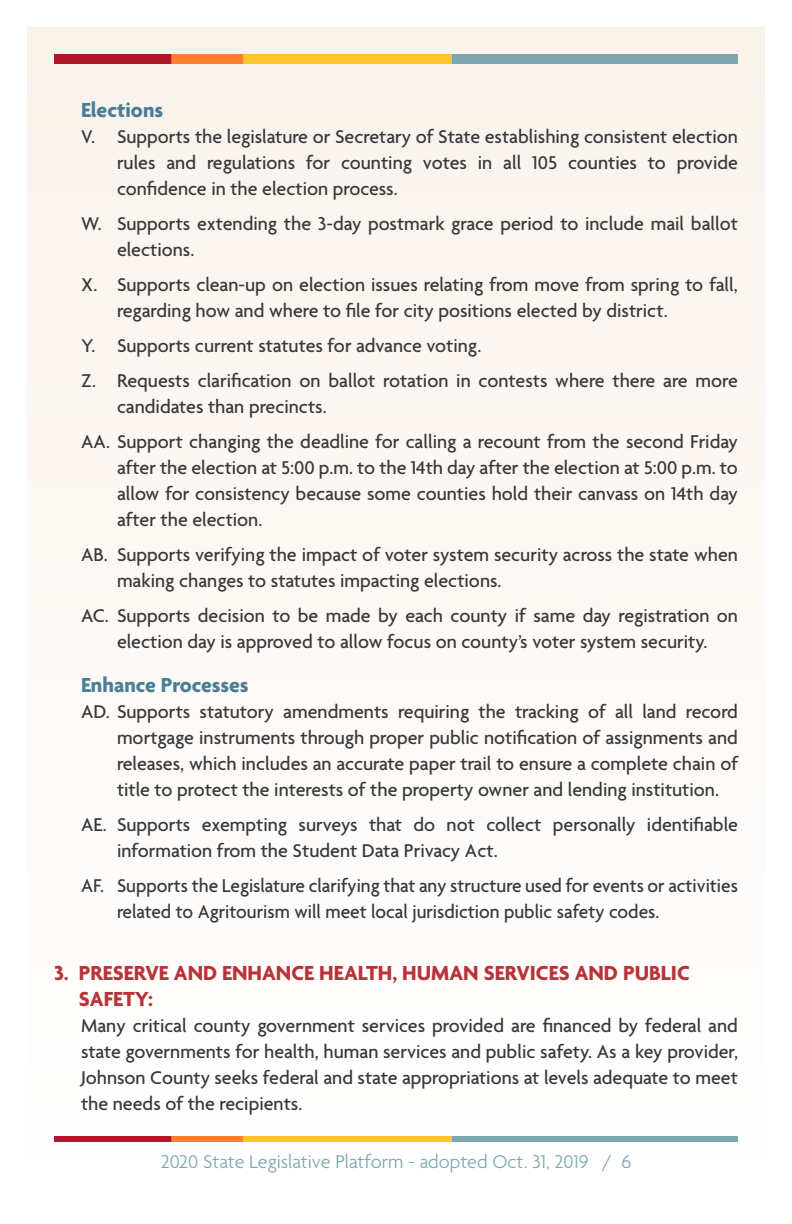
<style>
.page{position:relative;width:792px;height:1224px;background:#fff}
.page>*{position:absolute;margin:0;border:0;box-sizing:border-box;transform-origin:0 0}
.body_copy_3{font:700 22px "Agenda";color:#b8333a}
.Blue_subhead{font:700 22px "Agenda";color:#4a7e96}
.body_copy_3-2{font:500 20px/26px "Agenda";color:#383839}
.t1{font:300 20px "Agenda";color:#7ca7ae}
</style>
<div class="page">
<div style="left:27px;top:27px;width:738px;height:1170px;background:#fcf9f5"></div>
<div style="left:54px;top:54px;width:118px;height:10px;background:#ae172b"></div>
<div style="left:238px;top:54px;width:221px;height:10px;background:#ffc52d"></div>
<div style="left:452px;top:54px;width:286px;height:10px;background:#7ca7ae"></div>
<div style="left:171px;top:54px;width:72px;height:10px;background:#ff7e30"></div>
<div style="left:54px;top:1136px;width:118px;height:6px;background:#ae172b"></div>
<div style="left:238px;top:1136px;width:221px;height:6px;background:#ffc52d"></div>
<div style="left:452px;top:1136px;width:286px;height:6px;background:#7ca7ae"></div>
<div style="left:171px;top:1136px;width:72px;height:6px;background:#ff7e30"></div>
<p class="Blue_subhead" style="left:81px;top:98px;width:84px">Elections</p>
<p class="body_copy_3-2" style="left:117px;top:124px;width:623px;text-align:justify;text-indent:-36px">V. Supports the legislature or Secretary of State establishing consistent election rules and regulations for counting votes in all 105 counties to provide confidence in the election process.</p>
<p class="body_copy_3-2" style="left:117px;top:211px;width:622px;text-indent:-36px">W. Supports extending the 3-day postmark grace period to include mail ballot elections.</p>
<p class="body_copy_3-2" style="left:117px;top:272px;width:622px;text-indent:-36px">X. Supports clean-up on election issues relating from move from spring to fall, regarding how and where to file for city positions elected by district.</p>
<p class="body_copy_3-2" style="left:81px;top:333px;width:402px">Y. Supports current statutes for advance voting.</p>
<p class="body_copy_3-2" style="left:117px;top:368px;width:622px;text-indent:-36px">Z. Requests clarification on ballot rotation in contests where there are more candidates than precincts.</p>
<p class="body_copy_3-2" style="left:117px;top:429px;width:622px;text-align:justify;text-indent:-36px">AA. Support changing the deadline for calling a recount from the second Friday after the election at 5:00 p.m. to the 14th day after the election at 5:00 p.m. to allow for consistency because some counties hold their canvass on 14th day after the election.</p>
<p class="body_copy_3-2" style="left:117px;top:542px;width:622px;text-indent:-36px">AB. Supports verifying the impact of voter system security across the state when making changes to statutes impacting elections.</p>
<p class="body_copy_3-2" style="left:81px;top:603px;width:659px;text-align:center">AC. Supports decision to be made by each county if same day registration on election day is approved to allow focus on county’s voter system security.</p>
<p class="Blue_subhead" style="left:81px;top:673px;width:169px">Enhance Processes</p>
<p class="body_copy_3-2" style="left:117px;top:699px;width:623px;text-align:justify;text-indent:-36px">AD. Supports statutory amendments requiring the tracking of all land record mortgage instruments through proper public notification of assignments and releases, which includes an accurate paper trail to ensure a complete chain of title to protect the interests of the property owner and lending institution.</p>
<p class="body_copy_3-2" style="left:117px;top:812px;width:622px;text-indent:-36px">AE. Supports exempting surveys that do not collect personally identifiable information from the Student Data Privacy Act.</p>
<p class="body_copy_3-2" style="left:117px;top:873px;width:622px;text-indent:-36px">AF. Supports the Legislature clarifying that any structure used for events or activities related to Agritourism will meet local jurisdiction public safety codes.</p>
<p class="body_copy_3" style="left:54px;top:961px;width:637px">3. PRESERVE AND ENHANCE HEALTH, HUMAN SERVICES AND PUBLIC</p>
<p class="body_copy_3" style="left:79px;top:987px;width:76px">SAFETY:</p>
<p class="body_copy_3-2" style="left:81px;top:1013px;width:659px;text-align:justify">Many critical county government services provided are financed by federal and state governments for health, human services and public safety. As a key provider, Johnson County seeks federal and state appropriations at levels adequate to meet the needs of the recipients.</p>
<p class="t1" style="left:161px;top:1151px;width:472px">2020 State Legislative Platform - adopted Oct. 31, 2019 / 6</p>
</div>
